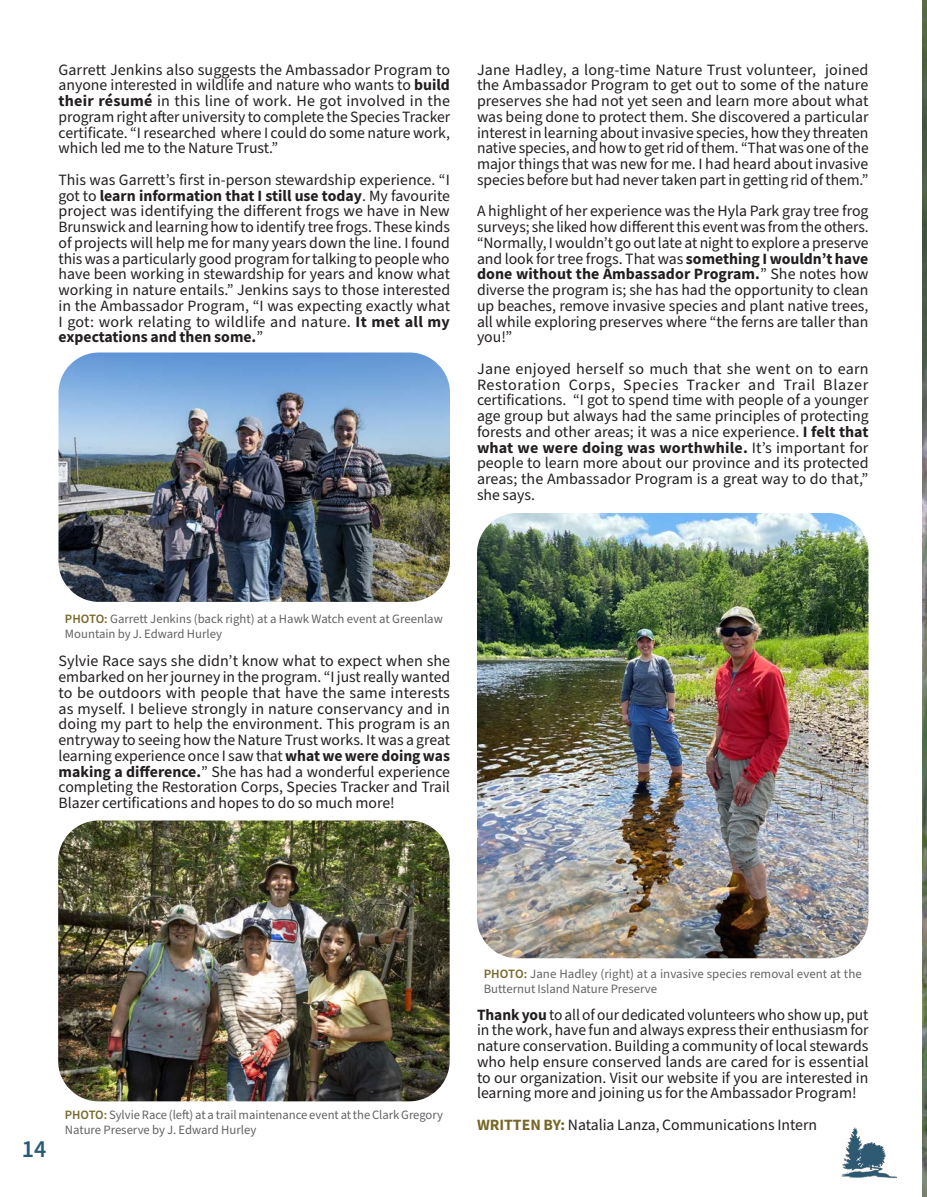
<style>
.page{position:relative;width:927px;height:1197px;background:#fff}
.page>*{position:absolute;margin:0;border:0;box-sizing:border-box;transform-origin:0 0}
.Footer_Page_Numbers{font:600 24px "Source Sans Pro";color:#295a74}
.Footer_Page_Numbers-2{font:15.75px/15.8px "Source Sans Pro";color:#231f20;text-align:justify}
.Footer_Page_Numbers-3{font:12.75px/15px "Source Sans Pro";color:#636366}
.s1{font-weight:700}
.s2{font-weight:600;color:#776829}
.s3{font-weight:700;color:#776829}
</style>
<div class="page">
<img style="left:58px;top:820px;width:392px;height:281px">
<img style="left:58px;top:352px;width:392px;height:250px">
<img style="left:477px;top:513px;width:391px;height:445px">
<svg style="left:922px;top:0;width:5px;height:1197px;background:#64705d"></svg>
<img style="left:841px;top:1127px;width:56px;height:52px">
<p class="Footer_Page_Numbers-2" style="left:58px;top:62px;width:393px">Garrett Jenkins also suggests the Ambassador Program to anyone interested in wildlife and nature who wants to <span class="s1">build their résumé</span> in this line of work. He got involved in the program right after university to complete the Species Tracker certificate. “I researched where I could do some nature work, which led me to the Nature Trust.”</p>
<p class="Footer_Page_Numbers-2" style="left:58px;top:172px;width:393px">This was Garrett’s first in-person stewardship experience. “I got to <span class="s1">learn information that I still use today</span>. My favourite project was identifying the different frogs we have in New Brunswick and learning how to identify tree frogs. These kinds of projects will help me for many years down the line. I found this was a particularly good program for talking to people who have been working in stewardship for years and know what working in nature entails.” Jenkins says to those interested in the Ambassador Program, “I was expecting exactly what I got: work relating to wildlife and nature. <span class="s1">It met all my expectations and then some.</span>”</p>
<p class="Footer_Page_Numbers-2" style="left:477px;top:62px;width:393px">Jane Hadley, a long-time Nature Trust volunteer, joined the Ambassador Program to get out to some of the nature preserves she had not yet seen and learn more about what was being done to protect them. She discovered a particular interest in learning about invasive species, how they threaten native species, and how to get rid of them. “That was one of the major things that was new for me. I had heard about invasive species before but had never taken part in getting rid of them.”</p>
<p class="Footer_Page_Numbers-2" style="left:477px;top:204px;width:393px">A highlight of her experience was the Hyla Park gray tree frog surveys; she liked how different this event was from the others. “Normally, I wouldn’t go out late at night to explore a preserve and look for tree frogs. That was <span class="s1">something I wouldn’t have done without the Ambassador Program.</span>” She notes how diverse the program is; she has had the opportunity to clean up beaches, remove invasive species and plant native trees, all while exploring preserves where “the ferns are taller than you!”</p>
<p class="Footer_Page_Numbers-2" style="left:477px;top:361px;width:393px">Jane enjoyed herself so much that she went on to earn Restoration Corps, Species Tracker and Trail Blazer certifications. “I got to spend time with people of a younger age group but always had the same principles of protecting forests and other areas; it was a nice experience. <span class="s1">I felt that what we were doing was worthwhile.</span> It’s important for people to learn more about our province and its protected areas; the Ambassador Program is a great way to do that,” she says.</p>
<p class="Footer_Page_Numbers-3" style="left:65px;top:611px;width:379px"><span class="s2">PHOTO:</span> Garrett Jenkins (back right) at a Hawk Watch event at Greenlaw<br>Mountain by J. Edward Hurley</p>
<p class="Footer_Page_Numbers-2" style="left:58px;top:654px;width:393px">Sylvie Race says she didn’t know what to expect when she embarked on her journey in the program. “I just really wanted to be outdoors with people that have the same interests as myself. I believe strongly in nature conservancy and in doing my part to help the environment. This program is an entryway to seeing how the Nature Trust works. It was a great learning experience once I saw that <span class="s1">what we were doing was making a difference.</span>” She has had a wonderful experience completing the Restoration Corps, Species Tracker and Trail Blazer certifications and hopes to do so much more!</p>
<p class="Footer_Page_Numbers" style="left:22px;top:1133px;width:26px">14</p>
<p class="Footer_Page_Numbers-3" style="left:65px;top:1108px;width:380px"><span class="s2">PHOTO:</span> Sylvie Race (left) at a trail maintenance event at the Clark Gregory<br>Nature Preserve by J. Edward Hurley</p>
<p class="Footer_Page_Numbers-3" style="left:484px;top:966px;width:380px"><span class="s2">PHOTO:</span> Jane Hadley (right) at a invasive species removal event at the<br>Butternut Island Nature Preserve</p>
<p class="Footer_Page_Numbers-2" style="left:477px;top:1007px;width:393px"><span class="s1">Thank you</span> to all of our dedicated volunteers who show up, put in the work, have fun and always express their enthusiasm for nature conservation. Building a community of local stewards who help ensure conserved lands are cared for is essential to our organization. Visit our website if you are interested in learning more and joining us for the Ambassador Program!</p>
<p class="Footer_Page_Numbers-2" style="left:477px;top:1117px;width:342px"><span class="s3">WRITTEN BY:</span> Natalia Lanza, Communications Intern</p>
</div>
